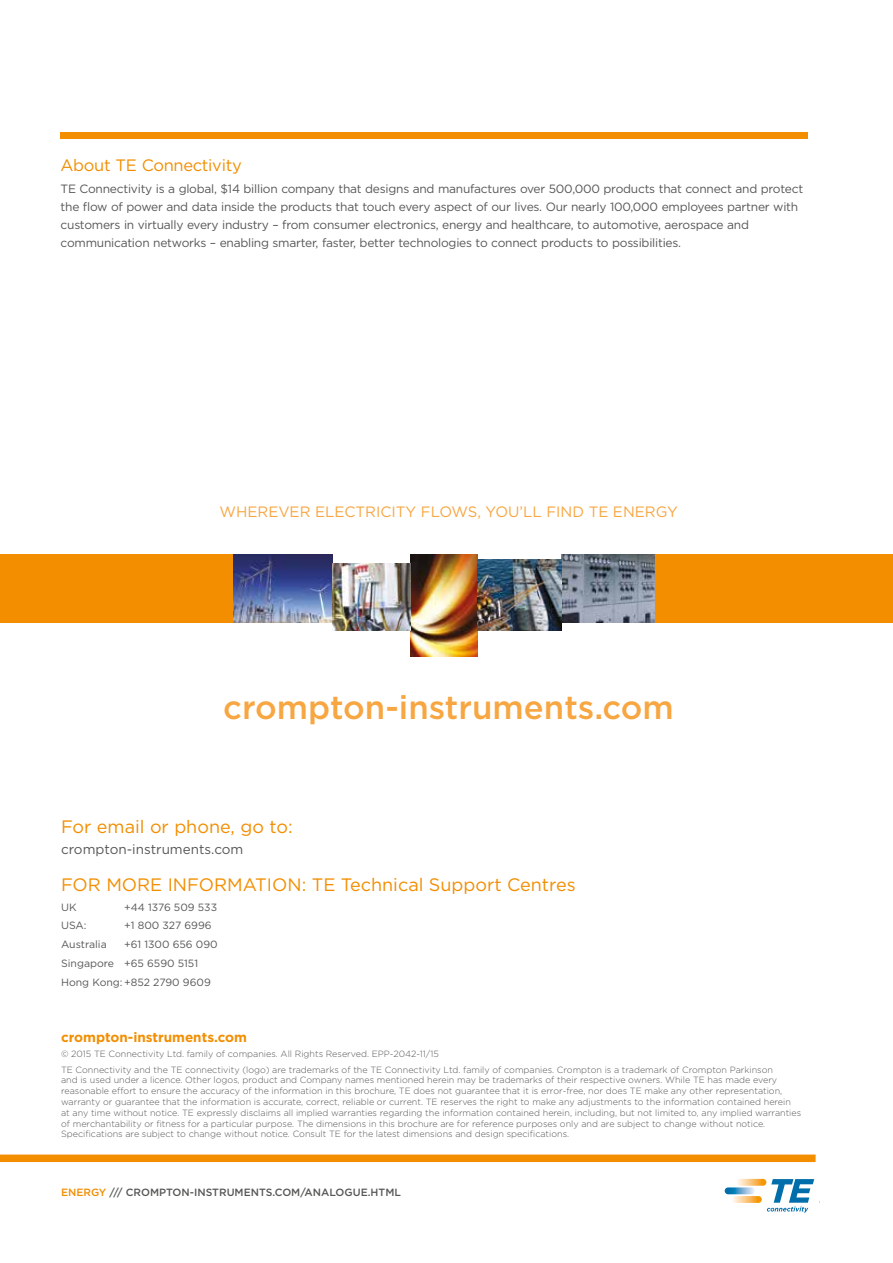
<style>
.page{position:relative;width:893px;height:1263px;background:#fff}
.page>*{position:absolute;margin:0;border:0;box-sizing:border-box;transform-origin:0 0}
.t1{font:500 33px "Gotham";color:#f7a641}
.t2{font:18px "Gotham";color:#f28e00}
.t3{font:16.5px "Gotham";letter-spacing:-.02em;color:#f28e00}
.t4{font:15px "Gotham";color:#f7a641}
.t5{font:13.5px "Gotham";color:#575756}
.t6{font:700 13.5px "Gotham";color:#f28e00}
.t7{font:12px/18px "Gotham";letter-spacing:-.02em;color:#575756}
.t8{font:10.5px/18.8px "Gotham";color:#575756}
.t9{font:500 10.5px "Gotham";color:#575756}
.t10{font:300 9px/10.8px "Gotham";color:#575756}
.s1{color:#f28e00}
</style>
<div class="page">
<div style="left:0;top:554px;width:234px;height:69px;background:#f28e00"></div>
<img style="left:234px;top:554px;width:99px;height:69px">
<div style="left:0;top:1154px;width:816px;height:8px;background:#f28e00"></div>
<svg style="left:736px;top:1179px;width:30px;height:7px"></svg>
<svg style="left:732px;top:1196px;width:30px;height:7px"></svg>
<svg style="left:725px;top:1187px;width:30px;height:7px"></svg>
<svg style="left:767px;top:1179px;width:47px;height:33px"></svg>
<div style="left:61px;top:132px;width:747px;height:6px;background:#f28e00"></div>
<div style="left:655px;top:554px;width:238px;height:68px;background:#f28e00"></div>
<img style="left:411px;top:554px;width:66px;height:103px">
<img style="left:561px;top:554px;width:94px;height:68px">
<img style="left:333px;top:564px;width:78px;height:66px">
<img style="left:477px;top:559px;width:84px;height:71px">
<h3 class="t3" style="left:61px;top:156px;width:183px">About TE Connectivity</h3>
<p class="t7" style="left:61px;top:180px;width:744px">TE Connectivity is a global, $14 billion company that designs and manufactures over 500,000 products that connect and protect the flow of power and data inside the products that touch every aspect of our lives. Our nearly 100,000 employees partner with customers in virtually every industry – from consumer electronics, energy and healthcare, to automotive, aerospace and communication networks – enabling smarter, faster, better technologies to connect products to possibilities.</p>
<h3 class="t4" style="left:219px;top:504px;width:460px">WHEREVER ELECTRICITY FLOWS, YOU’LL FIND TE ENERGY</h3>
<h1 class="t1" style="left:223px;top:689px;width:452px">crompton-instruments.com</h1>
<h2 class="t2" style="left:61px;top:817px;width:233px">For email or phone, go to:</h2>
<h3 class="t5" style="left:61px;top:842px;width:184px">crompton-instruments.com</h3>
<h2 class="t2" style="left:61px;top:875px;width:516px">FOR MORE INFORMATION: TE Technical Support Centres</h2>
<p class="t8" style="left:61px;top:897px;width:17px">UK</p>
<p class="t8" style="left:124px;top:897px;width:95px">+44 1376 509 533</p>
<p class="t8" style="left:61px;top:916px;width:27px">USA:</p>
<p class="t8" style="left:124px;top:916px;width:89px">+1 800 327 6996</p>
<p class="t8" style="left:61px;top:935px;width:47px">Australia</p>
<p class="t8" style="left:61px;top:935px;width:158px;text-indent:63px">+61 1300 656 090<br>Singapore +65 6590 5151<br>Hong Kong:+852 2790 9609</p>
<h3 class="t6" style="left:61px;top:1030px;width:187px">crompton-instruments.com</h3>
<p class="t10" style="left:61px;top:1047px;width:713px;line-height:15px">© 2015 TE Connectivity Ltd. family of companies. All Rights Reserved. EPP-2042-11/15<br>TE Connectivity and the TE connectivity (logo) are trademarks of the TE Connectivity Ltd. family of companies. Crompton is a trademark of Crompton Parkinson</p>
<p class="t10" style="left:61px;top:1074px;width:742px">and is used under a licence. Other logos, product and Company names mentioned herein may be trademarks of their respective owners. While TE has made every reasonable effort to ensure the accuracy of the information in this brochure, TE does not guarantee that it is error-free, nor does TE make any other representation, warranty or guarantee that the information is accurate, correct, reliable or current. TE reserves the right to make any adjustments to the information contained herein at any time without notice. TE expressly disclaims all implied warranties regarding the information contained herein, including, but not limited to, any implied warranties of merchantability or fitness for a particular purpose. The dimensions in this brochure are for reference purposes only and are subject to change without notice.<br>Specifications are subject to change without notice. Consult TE for the latest dimensions and design specifications.</p>
<p class="t9" style="left:61px;top:1187px;width:341px"><span class="s1">ENERGY</span> /// CROMPTON-INSTRUMENTS.COM/ANALOGUE.HTML</p>
</div>
